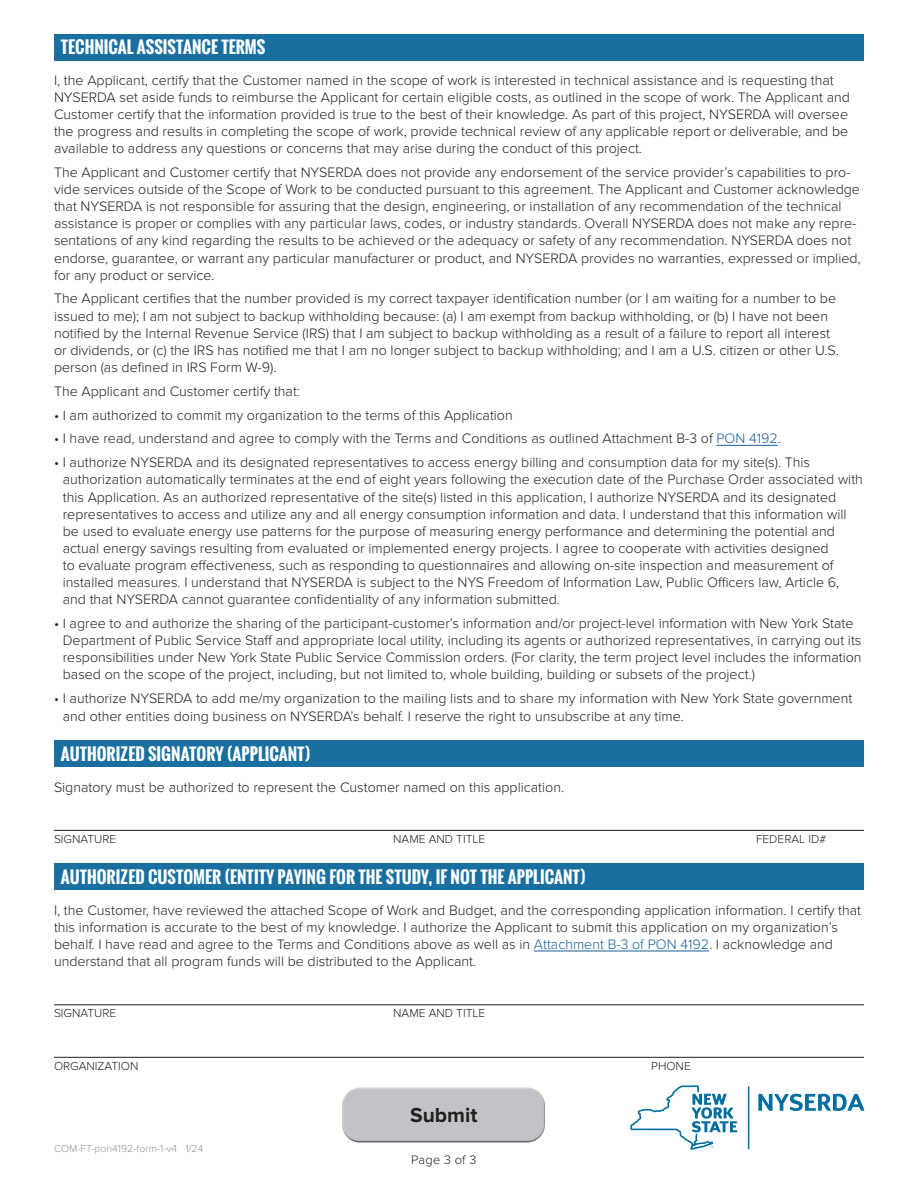
<style>
.page{position:relative;width:918px;height:1188px;background:#fff}
.page>*{position:absolute;margin:0;border:0;box-sizing:border-box;transform-origin:0 0}
.t1{font:700 21px "Proxima Nova";color:#231f20}
.t2{font:700 16.5px "Oswald";color:#fff}
.t3{font:300 14.25px/17.1px "Proxima Nova";color:#231f20}
.t4{font:300 12.75px "Proxima Nova";letter-spacing:.02em;color:#231f20}
.t5{font:300 12px "Proxima Nova";color:#231f20}
.t6{font:300 10.5px "Proxima Nova";color:#939598}
.s1{color:#175d9e}
</style>
<div class="page">
<div style="left:54px;top:740px;width:810px;height:27px;background:#186fa0"></div>
<div style="left:54px;top:863px;width:810px;height:27px;background:#186fa0"></div>
<div style="left:54px;top:34px;width:810px;height:28px;background:#186fa0"></div>
<hr style="left:716px;top:445px;width:62px;height:1px;background:#175d9e">
<hr style="left:54px;top:830px;width:810px;height:1px;background:#231f20">
<hr style="left:534px;top:951px;width:175px;height:1px;background:#175d9e">
<hr style="left:54px;top:1004px;width:810px;height:1px;background:#231f20">
<hr style="left:54px;top:1057px;width:810px;height:1px;background:#231f20">
<div style="left:341px;top:1085px;width:204px;height:48px;background:#fff;opacity:.75"></div>
<div style="left:341px;top:1093px;width:204px;height:50px;background:#c2c3c6"></div>
<svg style="left:630px;top:1085px;width:107px;height:65px"></svg>
<svg style="left:758px;top:1094px;width:106px;height:17px"></svg>
<hr style="left:748px;top:1086px;width:1px;height:63px;background:#006e9f">
<p class="t2" style="left:61px;top:35px;width:206px">TECHNICAL ASSISTANCE TERMS</p>
<p class="t3" style="left:54px;top:72px;width:797px">I, the Applicant, certify that the Customer named in the scope of work is interested in technical assistance and is requesting that NYSERDA set aside funds to reimburse the Applicant for certain eligible costs, as outlined in the scope of work. The Applicant and Customer certify that the information provided is true to the best of their knowledge. As part of this project, NYSERDA will oversee the progress and results in completing the scope of work, provide technical review of any applicable report or deliverable, and be available to address any questions or concerns that may arise during the conduct of this project.</p>
<p class="t3" style="left:54px;top:164px;width:808px">The Applicant and Customer certify that NYSERDA does not provide any endorsement of the service provider’s capabilities to pro&shy;vide services outside of the Scope of Work to be conducted pursuant to this agreement. The Applicant and Customer acknowledge that NYSERDA is not responsible for assuring that the design, engineering, or installation of any recommendation of the technical assistance is proper or complies with any particular laws, codes, or industry standards. Overall NYSERDA does not make any repre&shy;sentations of any kind regarding the results to be achieved or the adequacy or safety of any recommendation. NYSERDA does not endorse, guarantee, or warrant any particular manufacturer or product, and NYSERDA provides no warranties, expressed or implied, for any product or service.</p>
<p class="t3" style="left:54px;top:290px;width:787px">The Applicant certifies that the number provided is my correct taxpayer identification number (or I am waiting for a number to be issued to me); I am not subject to backup withholding because: (a) I am exempt from backup withholding, or (b) I have not been notified by the Internal Revenue Service (IRS) that I am subject to backup withholding as a result of a failure to report all interest or dividends, or (c) the IRS has notified me that I am no longer subject to backup withholding; and I am a U.S. citizen or other U.S. person (as defined in IRS Form W-9).</p>
<p class="t3" style="left:54px;top:383px;width:248px">The Applicant and Customer certify that:</p>
<p class="t3" style="left:54px;top:406px;width:460px">• I am authorized to commit my organization to the terms of this Application</p>
<p class="t3" style="left:54px;top:430px;width:728px">• I have read, understand and agree to comply with the Terms and Conditions as outlined Attachment B-3 of <span class="s1">PON 4192</span>.</p>
<p class="t3" style="left:63px;top:454px;width:802px;text-indent:-9px">• I authorize NYSERDA and its designated representatives to access energy billing and consumption data for my site(s). This authorization automatically terminates at the end of eight years following the execution date of the Purchase Order associated with this Application. As an authorized representative of the site(s) listed in this application, I authorize NYSERDA and its designated representatives to access and utilize any and all energy consumption information and data. I understand that this information will be used to evaluate energy use patterns for the purpose of measuring energy performance and determining the potential and actual energy savings resulting from evaluated or implemented energy projects. I agree to cooperate with activities designed<br>to evaluate program effectiveness, such as responding to questionnaires and allowing on-site inspection and measurement of installed measures. I understand that NYSERDA is subject to the NYS Freedom of Information Law, Public Officers law, Article 6, and that NYSERDA cannot guarantee confidentiality of any information submitted.</p>
<p class="t3" style="left:63px;top:615px;width:800px;text-indent:-9px">• I agree to and authorize the sharing of the participant-customer’s information and/or project-level information with New York State Department of Public Service Staff and appropriate local utility, including its agents or authorized representatives, in carrying out its responsibilities under New York State Public Service Commission orders. (For clarity, the term project level includes the information based on the scope of the project, including, but not limited to, whole building, building or subsets of the project.)</p>
<p class="t3" style="left:63px;top:690px;width:791px;line-height:18px;text-indent:-9px">• I authorize NYSERDA to add me/my organization to the mailing lists and to share my information with New York State government and other entities doing business on NYSERDA’s behalf. I reserve the right to unsubscribe at any time.</p>
<p class="t2" style="left:61px;top:742px;width:251px">AUTHORIZED SIGNATORY (APPLICANT)</p>
<p class="t3" style="left:54px;top:779px;width:512px">Signatory must be authorized to represent the Customer named on this application.</p>
<p class="t5" style="left:54px;top:832px;width:64px">SIGNATURE</p>
<p class="t5" style="left:393px;top:832px;width:94px">NAME AND TITLE</p>
<p class="t5" style="left:756px;top:832px;width:72px">FEDERAL ID#</p>
<p class="t2" style="left:61px;top:865px;width:526px">AUTHORIZED CUSTOMER (ENTITY PAYING FOR THE STUDY, IF NOT THE APPLICANT)</p>
<p class="t3" style="left:54px;top:902px;width:809px">I, the Customer, have reviewed the attached Scope of Work and Budget, and the corresponding application information. I certify that this information is accurate to the best of my knowledge. I authorize the Applicant to submit this application on my organization’s behalf. I have read and agree to the Terms and Conditions above as well as in <span class="s1">Attachment B-3 of PON 4192</span>. I acknowledge and understand that all program funds will be distributed to the Applicant.</p>
<p class="t5" style="left:54px;top:1006px;width:64px">SIGNATURE</p>
<p class="t5" style="left:393px;top:1006px;width:94px">NAME AND TITLE</p>
<p class="t5" style="left:54px;top:1059px;width:86px">ORGANIZATION</p>
<p class="t5" style="left:651px;top:1059px;width:41px">PHONE</p>
<p class="t6" style="left:54px;top:1143px;width:151px">COM-FT-pon4192-form-1-v4 1/24</p>
<h1 class="t1" style="left:410px;top:1103px;width:69px">Submit</h1>
<p class="t4" style="left:411px;top:1152px;width:67px">Page 3 of 3</p>
</div>
